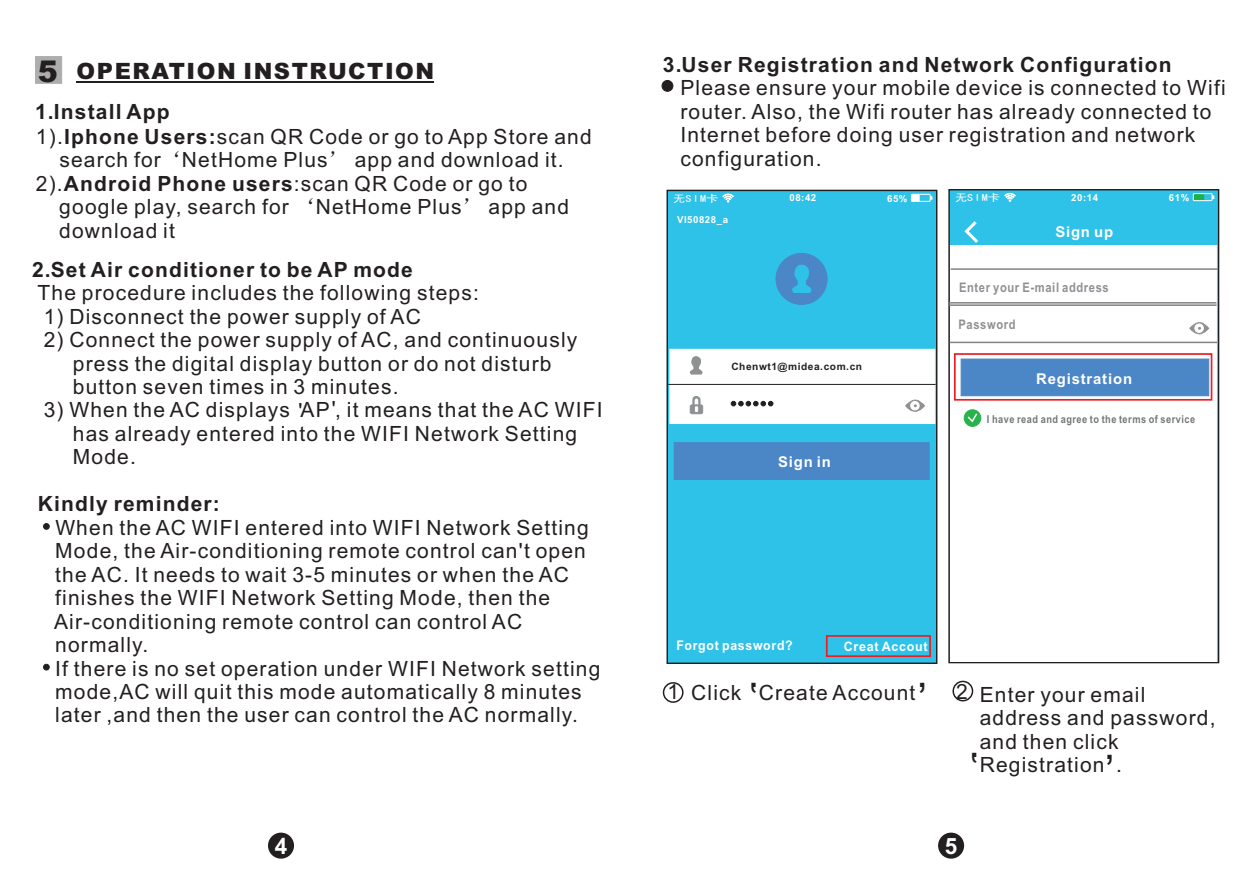
<style>
.page{position:relative;width:1259px;height:893px;background:#fff}
.page>*{position:absolute;margin:0;border:0;box-sizing:border-box;transform-origin:0 0}
.t1{font:42px "Arial";color:#231f20}
.t2{font:900 22.5px "Arial";letter-spacing:.065em;color:#231f20}
.t3{font:700 22.5px "Arial";color:#fff}
.t4{font:21px/23.4px "Arial";letter-spacing:.055em;color:#231f20}
.t5{font:700 21px "Arial";letter-spacing:.055em;color:#231f20}
.t6{font:700 15px "Arial";letter-spacing:.055em;color:#fff}
.t7{font:700 13.2px "Arial";letter-spacing:.055em;color:#8f9092;scale:.85 1}
.t8{font:700 13.2px "Arial";letter-spacing:.055em;color:#fff;scale:.93 1}
.t9{font:700 12.9px "Arial";letter-spacing:.055em;color:#fff;scale:.96 1}
.t10{font:700 10.8px "Arial";letter-spacing:.055em;color:#747879;scale:.85 1}
.t11{font:700 10.2px "Arial";letter-spacing:.055em;color:#231f20}
.t12{font:9.9px "Sim Hei";letter-spacing:.05em;color:#fff;scale:1.22 1}
.t13{font:700 9.6px "Arial";letter-spacing:.055em;color:#fff}
.s1{font-size:30px}
.s2{font-weight:700}
.s3{font-family:"Sim Sun"}
</style>
<div class="page">
<hr style="left:77px;top:81px;width:357px;height:1px;background:#231f20">
<svg style="left:35px;top:56px;width:27px;height:28px"></svg>
<div style="left:268px;top:833px;width:26px;height:26px;background:#231f20;border:1px solid #231f20;border-radius:50%"></div>
<div style="left:938px;top:833px;width:26px;height:26px;background:#231f20;border:1px solid #231f20;border-radius:50%"></div>
<div style="left:666px;top:189px;width:272px;height:475px;background:#2fc2e8"></div>
<svg style="left:948px;top:189px;width:272px;height:475px;background:#37b1d0"></svg>
<div style="left:663px;top:682px;width:20px;height:21px;border:1px solid #231f20;border-radius:50%"></div>
<div style="left:952px;top:681px;width:21px;height:20px;border:1px solid #231f20;border-radius:50%"></div>
<div style="left:826px;top:635px;width:105px;height:22px;border:2px solid #ee1d23"></div>
<svg style="left:950px;top:245px;width:267px;height:417px"></svg>
<svg style="left:723px;top:194px;width:10px;height:9px"></svg>
<svg style="left:1004px;top:193px;width:11px;height:9px"></svg>
<div style="left:911px;top:195px;width:8px;height:6px;background:#fff;border:1px solid #fff"></div>
<div style="left:1193px;top:194px;width:11px;height:7px;background:#1ab04b;border:1px solid #1ab04b"></div>
<div style="left:775px;top:253px;width:52px;height:52px;background:#4b86c6;border:1px solid #4b86c6;border-radius:50%"></div>
<svg style="left:792px;top:264px;width:19px;height:29px"></svg>
<hr style="left:668px;top:384px;width:267px;height:1px;background:#231f20">
<hr style="left:950px;top:268px;width:268px;height:2px;background:#808285">
<hr style="left:949px;top:342px;width:268px;height:1px;background:#808285">
<hr style="left:949px;top:302px;width:267px;height:2px;background:#808285">
<hr style="left:949px;top:304px;width:267px;height:2px;background:#808285">
<div style="left:673px;top:442px;width:257px;height:38px;background:#4b86c6"></div>
<div style="left:960px;top:358px;width:249px;height:38px;background:#4b86c6"></div>
<div style="left:911px;top:194px;width:19px;height:8px;border:1px solid #fff"></div>
<div style="left:1193px;top:193px;width:19px;height:8px;border:1px solid #fff"></div>
<svg style="left:669px;top:349px;width:266px;height:75px"></svg>
<svg style="left:1189px;top:320px;width:20px;height:15px"></svg>
<svg style="left:962px;top:218px;width:19px;height:28px"></svg>
<div style="left:954px;top:353px;width:258px;height:48px;border:2px solid #ee1d23"></div>
<div style="left:964px;top:409px;width:17px;height:18px;background:#28b24b;border:1px solid #28b24b;border-radius:50%"></div>
<svg style="left:966px;top:412px;width:12px;height:12px"></svg>
<div style="left:43px;top:523px;width:7px;height:7px;background:#231f20;border:1px solid #231f20;border-radius:50%"></div>
<svg style="left:43px;top:664px;width:7px;height:6px"></svg>
<div style="left:662px;top:80px;width:11px;height:12px;background:#231f20;border:1px solid #231f20;border-radius:50%"></div>
<p class="t2" style="left:38px;top:63px;width:398px"><span class="s1">5</span> OPERATION INSTRUCTION</p>
<p class="t5" style="left:35px;top:104px;width:136px">1.Install App</p>
<p class="t4" style="left:36px;top:127px;width:557px">1).<span class="s2">Iphone Users:</span>scan QR Code or go to App Store and</p>
<p class="t4" style="left:59px;top:150px;width:506px">search for<span class="s3">‘</span>NetHome Plus<span class="s3">’</span> app and download it.</p>
<p class="t4" style="left:36px;top:174px;width:493px">2).<span class="s2">Android Phone users</span>:scan QR Code or go to</p>
<p class="t4" style="left:59px;top:197px;width:511px">google play, search for <span class="s3">‘</span>NetHome Plus<span class="s3">’</span> app and</p>
<p class="t4" style="left:59px;top:221px;width:117px">download it</p>
<p class="t5" style="left:32px;top:261px;width:382px">2.Set Air conditioner to be AP mode</p>
<p class="t4" style="left:38px;top:283px;width:443px">The procedure includes the following steps:</p>
<p class="t4" style="left:44px;top:306px;width:378px">1) Disconnect the power supply of AC</p>
<p class="t4" style="left:73px;top:330px;width:506px;text-indent:-29px">2) Connect the power supply of AC, and continuously press the digital display button or do not disturb button seven times in 3 minutes.</p>
<p class="t4" style="left:73px;top:400px;width:531px;text-indent:-29px">3) When the AC displays AP , it means that the AC WIFI has already entered into the WIFI Network Setting<br>Mode.</p>
<p class="t5" style="left:38px;top:496px;width:184px">Kindly reminder:</p>
<p class="t4" style="left:54px;top:518px;width:548px">When the AC WIFI entered into WIFI Network Setting Mode, the Air-conditioning remote control can't open the AC. It needs to wait 3-5 minutes or when the AC finishes the WIFI Network Setting Mode, then the Air-conditioning remote control can control AC normally.<br>If there is no set operation under WIFI Network setting mode,AC will quit this mode automatically 8 minutes later ,and then the user can control the AC normally.</p>
<p class="t4" style="left:298px;top:400px;width:6px">'</p>
<p class="t4" style="left:332px;top:398px;width:6px">'</p>
<p class="t5" style="left:663px;top:57px;width:510px">3.User Registration and Network Configuration</p>
<p class="t4" style="left:680px;top:78px;width:547px">Please ensure your mobile device is connected to Wifi router. Also, the Wifi router has already connected to Internet before doing user registration and network configuration.</p>
<p class="t12" style="left:673px;top:193px;width:38px">无SIM卡</p>
<p class="t13" style="left:789px;top:194px;width:28px">08:42</p>
<p class="t12" style="left:955px;top:192px;width:38px">无SIM卡</p>
<p class="t13" style="left:1071px;top:194px;width:28px">20:14</p>
<p class="t13" style="left:677px;top:216px;width:52px">VI50828_a</p>
<p class="t13" style="left:887px;top:195px;width:22px">65%</p>
<p class="t13" style="left:1169px;top:194px;width:22px">61%</p>
<p class="t6" style="left:1055px;top:226px;width:59px">Sign up</p>
<p class="t11" style="left:731px;top:362px;width:132px">Chenwt1@midea.com.cn</p>
<p class="t6" style="left:778px;top:456px;width:54px">Sign in</p>
<p class="t7" style="left:959px;top:282px;width:178px">Enter your E-mail address</p>
<p class="t7" style="left:958px;top:320px;width:69px">Password</p>
<p class="t6" style="left:1036px;top:373px;width:97px">Registration</p>
<p class="t10" style="left:987px;top:415px;width:247px">I have read and agree to the terms of service</p>
<p class="t8" style="left:676px;top:640px;width:127px">Forgot password?</p>
<p class="t9" style="left:844px;top:642px;width:89px">Creat Accout</p>
<h1 class="t1" style="left:916px;top:656px;width:13px">,</h1>
<p class="t4" style="left:667px;top:683px;width:249px">1 Click Create Account</p>
<p class="t4" style="left:979px;top:685px;width:237px;text-indent:-23px">2 Enter your email address and password, and then click<br>Registration .</p>
<h1 class="t1" style="left:1104px;top:728px;width:13px">,</h1>
<p class="t3" style="left:275px;top:838px;width:14px">4</p>
<p class="t3" style="left:945px;top:838px;width:14px">5</p>
</div>
